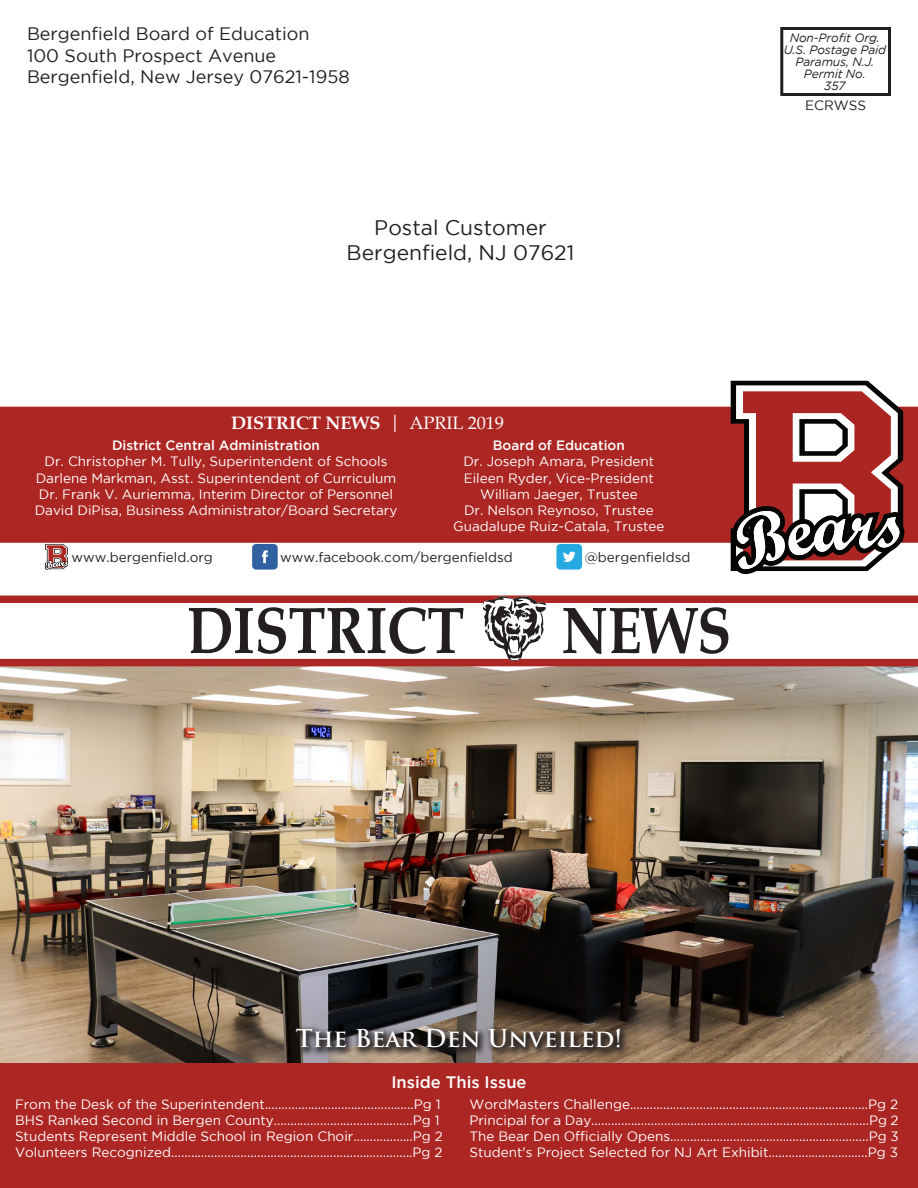
<style>
.page{position:relative;width:918px;height:1188px;background:#fff}
.page>*{position:absolute;margin:0;border:0;box-sizing:border-box;transform-origin:0 0}
.t1{font:700 66px "Book Antiqua";color:#231f20;scale:.84 1}
.Newsletter_Nonindent{font:700 24px "Trajan Pro";color:#fff}
.t2{font:21px "Gotham";color:#231f20}
.t3{font:18px "Gotham";color:#231f20}
.Newsletter_Nonindent-2{font:700 18px "Book Antiqua";color:#fff}
.Newsletter_Nonindent-3{font:500 16.5px "Gotham";color:#fff}
.Newsletter_Nonindent-4{font:13.5px "Gotham";color:#fff}
.Newsletter_Bulletted{font:13.5px "Gotham";color:#231f20}
.Newsletter_Nonindent-5{font:500 13.5px "Gotham";color:#fff}
.t4{font:italic 12px "Gotham";letter-spacing:-.01em;color:#231f20}
.s1{font-weight:400}
</style>
<div class="page">
<img style="left:0;top:666px;width:918px;height:397px">
<div style="left:780px;top:27px;width:111px;height:69px;border:3px solid #231f20"></div>
<div style="left:0;top:407px;width:731px;height:136px;background:#ac2623"></div>
<svg style="left:731px;top:381px;width:187px;height:193px"></svg>
<svg style="left:252px;top:544px;width:26px;height:26px"></svg>
<svg style="left:556px;top:544px;width:26px;height:26px"></svg>
<svg style="left:45px;top:544px;width:23px;height:26px"></svg>
<div style="left:0;top:596px;width:918px;height:7px;background:#ac2623"></div>
<div style="left:0;top:659px;width:918px;height:7px;background:#ac2623"></div>
<svg style="left:484px;top:596px;width:63px;height:65px"></svg>
<div style="left:0;top:1063px;width:918px;height:125px;background:#ac2623"></div>
<svg style="left:291px;top:1024px;width:339px;height:34px"></svg>
<p class="t3" style="left:27px;top:24px;width:284px">Bergenfield Board of Education</p>
<p class="t3" style="left:27px;top:45px;width:251px">100 South Prospect Avenue</p>
<p class="t3" style="left:27px;top:67px;width:324px">Bergenfield, New Jersey 07621-1958</p>
<p class="t2" style="left:374px;top:216px;width:174px">Postal Customer</p>
<p class="t2" style="left:347px;top:241px;width:229px">Bergenfield, NJ 07621</p>
<p class="t4" style="left:790px;top:31px;width:92px">Non-Profit Org.</p>
<p class="t4" style="left:784px;top:43px;width:104px">U.S. Postage Paid</p>
<p class="t4" style="left:796px;top:55px;width:80px">Paramus, N.J.</p>
<p class="t4" style="left:804px;top:67px;width:63px">Permit No.</p>
<p class="t4" style="left:824px;top:79px;width:23px">357</p>
<p class="Newsletter_Bulletted" style="left:805px;top:98px;width:62px">ECRWSS</p>
<p class="Newsletter_Nonindent-2" style="left:231px;top:411px;width:274px">DISTRICT NEWS <span class="s1">| APRIL 2019</span></p>
<p class="Newsletter_Nonindent-5" style="left:112px;top:438px;width:209px">District Central Administration</p>
<p class="Newsletter_Nonindent-4" style="left:45px;top:454px;width:344px">Dr. Christopher M. Tully, Superintendent of Schools</p>
<p class="Newsletter_Nonindent-4" style="left:36px;top:470px;width:362px">Darlene Markman, Asst. Superintendent of Curriculum</p>
<p class="Newsletter_Nonindent-4" style="left:39px;top:487px;width:356px">Dr. Frank V. Auriemma, Interim Director of Personnel</p>
<p class="Newsletter_Nonindent-4" style="left:35px;top:503px;width:364px">David DiPisa, Business Administrator/Board Secretary</p>
<p class="Newsletter_Nonindent-5" style="left:493px;top:438px;width:133px">Board of Education</p>
<p class="Newsletter_Nonindent-4" style="left:463px;top:454px;width:193px">Dr. Joseph Amara, President</p>
<p class="Newsletter_Nonindent-4" style="left:464px;top:470px;width:192px">Eileen Ryder, Vice-President</p>
<p class="Newsletter_Nonindent-4" style="left:480px;top:487px;width:159px">William Jaeger, Trustee</p>
<p class="Newsletter_Nonindent-4" style="left:464px;top:503px;width:191px">Dr. Nelson Reynoso, Trustee</p>
<p class="Newsletter_Nonindent-4" style="left:453px;top:519px;width:213px">Guadalupe Ruiz-Catala, Trustee</p>
<p class="Newsletter_Bulletted" style="left:72px;top:549px;width:143px">www.bergenfield.org</p>
<p class="Newsletter_Bulletted" style="left:280px;top:549px;width:234px">www.facebook.com/bergenfieldsd</p>
<p class="Newsletter_Bulletted" style="left:585px;top:549px;width:107px">@bergenfieldsd</p>
<p class="t1" style="left:187px;top:586px;width:332px">DISTRICT</p>
<p class="t1" style="left:562px;top:586px;width:203px">NEWS</p>
<p class="Newsletter_Nonindent" style="left:296px;top:1023px;width:328px">The Bear Den Unveiled!</p>
<p class="Newsletter_Nonindent-3" style="left:391px;top:1073px;width:137px">Inside This Issue</p>
<p class="Newsletter_Nonindent-4" style="left:15px;top:1096px;width:427px">From the Desk of the Superintendent.............................................Pg 1</p>
<p class="Newsletter_Nonindent-4" style="left:15px;top:1113px;width:426px">BHS Ranked Second in Bergen County..........................................Pg 1</p>
<p class="Newsletter_Nonindent-4" style="left:15px;top:1129px;width:430px">Students Represent Middle School in Region Choir..................Pg 2</p>
<p class="Newsletter_Nonindent-4" style="left:15px;top:1145px;width:429px">Volunteers Recognized.........................................................................Pg 2</p>
<p class="Newsletter_Nonindent-4" style="left:470px;top:1096px;width:430px">WordMasters Challenge........................................................................Pg 2</p>
<p class="Newsletter_Nonindent-4" style="left:470px;top:1113px;width:431px">Principal for a Day....................................................................................Pg 2</p>
<p class="Newsletter_Nonindent-4" style="left:470px;top:1129px;width:431px">The Bear Den Officially Opens............................................................Pg 3</p>
<p class="Newsletter_Nonindent-4" style="left:470px;top:1145px;width:430px">Student's Project Selected for NJ Art Exhibit..............................Pg 3</p>
</div>
